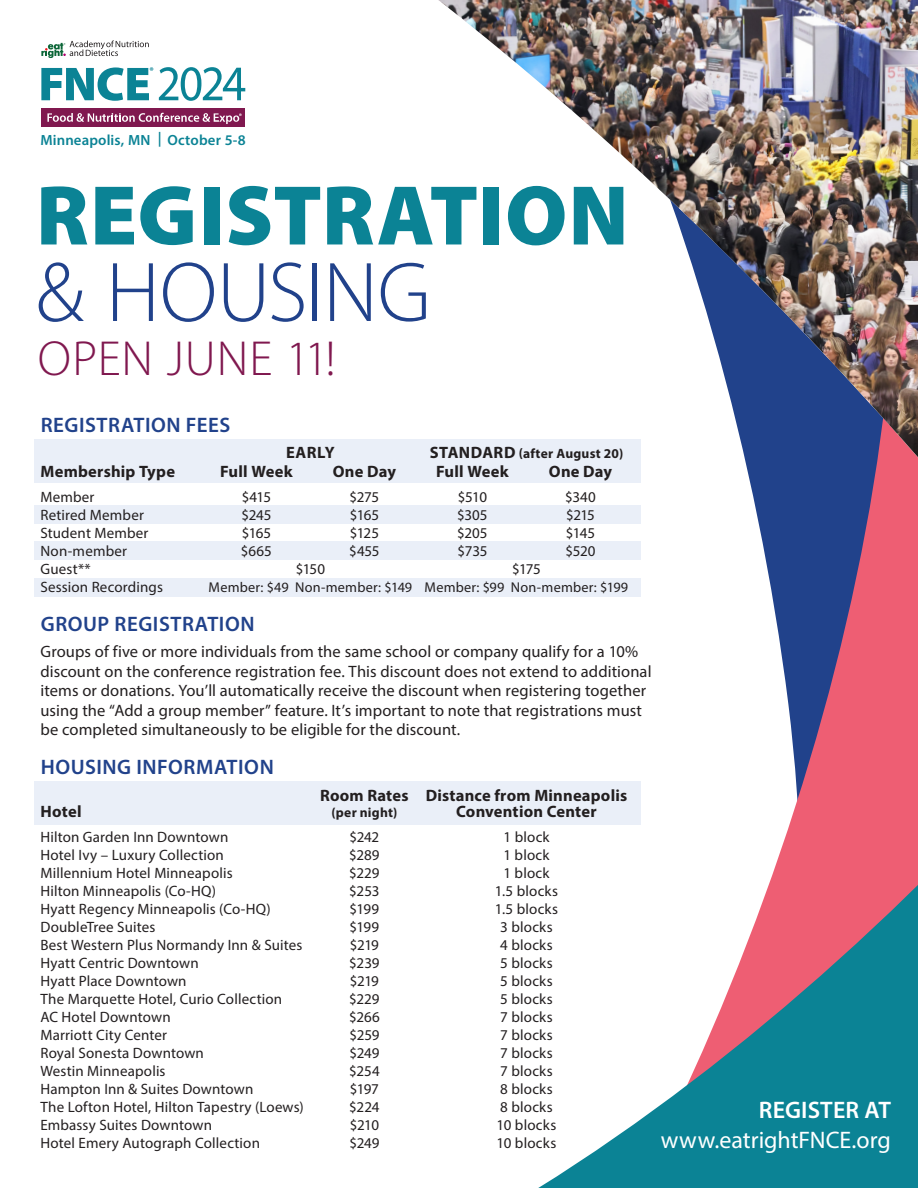
<style>
.page{position:relative;width:918px;height:1188px;background:#fff}
.page>*{position:absolute;margin:0;border:0;box-sizing:border-box;transform-origin:0 0}
.t1{font:900 85.5px/76.5px "Myriad Pro";letter-spacing:.01em;color:#0b8395}
.HEAD{font:300 49.5px "Myriad Pro";letter-spacing:.02em;color:#80184f}
.INTRO{font:24px/30px "Myriad Pro";color:#fff;text-align:right}
.SUBHEAD{font:600 21px "Myriad Pro";letter-spacing:.025em;color:#21428b}
.BODY{font:16.5px/19.5px "Myriad Pro";letter-spacing:.005em;color:#231f20}
.BODY-2{font:700 16.5px "Myriad Pro";letter-spacing:.01em;color:#231f20}
.BODY-3{font:15px "Myriad Pro";letter-spacing:.01em;color:#231f20}
.t2{font:600 14.85px "Myriad Pro";letter-spacing:.01em;color:#0b8395}
.BODY-4{font:14.25px "Myriad Pro";letter-spacing:.015em;color:#231f20}
.BODY-5{font:700 13.5px "Myriad Pro";letter-spacing:.02em;color:#231f20}
.s1{font-weight:300;color:#21428b}
.s2{font-size:16.5px}
.s3{font-weight:600}
</style>
<div class="page">
<div style="left:34px;top:542px;width:606px;height:18px;background:#eaeff8"></div>
<div style="left:34px;top:578px;width:606px;height:18px;background:#eaeff8"></div>
<div style="left:34px;top:781px;width:607px;height:44px;background:#eaeff8"></div>
<div style="left:34px;top:440px;width:607px;height:43px;background:#eaeff8"></div>
<div style="left:34px;top:506px;width:606px;height:18px;background:#eaeff8"></div>
<div style="left:41px;top:108px;width:204px;height:19px;background:#80184f"></div>
<svg style="left:47px;top:113px;width:195px;height:11px"></svg>
<svg style="left:41px;top:67px;width:112px;height:34px"></svg>
<svg style="left:159px;top:67px;width:86px;height:34px"></svg>
<svg style="left:41px;top:40px;width:108px;height:18px"></svg>
<svg style="left:538px;top:1017px;width:380px;height:171px;fill:#0b8395"></svg>
<svg style="left:314px;top:439px;width:604px;height:578px"></svg>
<img style="left:438px;top:0;width:480px;height:457px">
<p class="t2" style="left:40px;top:130px;width:207px">Minneapolis, MN | October 5-8</p>
<p class="t1" style="left:36px;top:174px;width:594px">REGISTRATION <span class="s1">&amp; HOUSING</span></p>
<p class="HEAD" style="left:38px;top:328px;width:299px">OPEN JUNE 11!</p>
<p class="SUBHEAD" style="left:41px;top:411px;width:191px">REGISTRATION FEES</p>
<p class="BODY-2" style="left:286px;top:442px;width:50px">EARLY</p>
<p class="BODY-5" style="left:430px;top:445px;width:195px"><span class="s2">STANDARD</span> (after August 20)</p>
<p class="BODY-2" style="left:40px;top:461px;width:136px">Membership Type</p>
<p class="BODY-2" style="left:220px;top:461px;width:74px">Full Week</p>
<p class="BODY-2" style="left:333px;top:461px;width:65px">One Day</p>
<p class="BODY-2" style="left:436px;top:461px;width:74px">Full Week</p>
<p class="BODY-2" style="left:549px;top:461px;width:65px">One Day</p>
<p class="BODY-3" style="left:40px;top:488px;width:56px">Member</p>
<p class="BODY-3" style="left:242px;top:488px;width:31px">$415</p>
<p class="BODY-3" style="left:350px;top:488px;width:31px">$275</p>
<p class="BODY-3" style="left:458px;top:488px;width:31px">$510</p>
<p class="BODY-3" style="left:565px;top:488px;width:32px">$340</p>
<p class="BODY-3" style="left:40px;top:506px;width:105px">Retired Member</p>
<p class="BODY-3" style="left:241px;top:506px;width:31px">$245</p>
<p class="BODY-3" style="left:350px;top:506px;width:31px">$165</p>
<p class="BODY-3" style="left:457px;top:506px;width:32px">$305</p>
<p class="BODY-3" style="left:566px;top:506px;width:31px">$215</p>
<p class="BODY-3" style="left:40px;top:524px;width:110px">Student Member</p>
<p class="BODY-3" style="left:242px;top:524px;width:31px">$165</p>
<p class="BODY-3" style="left:350px;top:524px;width:31px">$125</p>
<p class="BODY-3" style="left:457px;top:524px;width:32px">$205</p>
<p class="BODY-3" style="left:566px;top:524px;width:31px">$145</p>
<p class="BODY-3" style="left:40px;top:542px;width:88px">Non-member</p>
<p class="BODY-3" style="left:241px;top:542px;width:32px">$665</p>
<p class="BODY-3" style="left:349px;top:542px;width:32px">$455</p>
<p class="BODY-3" style="left:457px;top:542px;width:32px">$735</p>
<p class="BODY-3" style="left:565px;top:542px;width:32px">$520</p>
<p class="BODY-3" style="left:40px;top:560px;width:52px">Guest**</p>
<p class="BODY-3" style="left:296px;top:560px;width:31px">$150</p>
<p class="BODY-3" style="left:512px;top:560px;width:30px">$175</p>
<p class="BODY-3" style="left:40px;top:578px;width:124px">Session Recordings</p>
<p class="BODY-4" style="left:209px;top:579px;width:421px">Member: $49 Non-member: $149 Member: $99 Non-member: $199</p>
<p class="SUBHEAD" style="left:41px;top:611px;width:215px">GROUP REGISTRATION</p>
<p class="BODY" style="left:40px;top:642px;width:613px">Groups of five or more individuals from the same school or company qualify for a 10% discount on the conference registration fee. This discount does not extend to additional items or donations. You’ll automatically receive the discount when registering together using the “Add a group member” feature. It’s important to note that registrations must be completed simultaneously to be eligible for the discount.</p>
<p class="SUBHEAD" style="left:41px;top:754px;width:235px">HOUSING INFORMATION</p>
<p class="BODY-2" style="left:320px;top:784px;width:309px">Room Rates Distance from Minneapolis</p>
<p class="BODY-2" style="left:40px;top:801px;width:43px">Hotel</p>
<p class="BODY-5" style="left:332px;top:804px;width:67px">(per night)</p>
<p class="BODY-2" style="left:456px;top:801px;width:142px">Convention Center</p>
<p class="BODY-3" style="left:40px;top:828px;width:189px">Hilton Garden Inn Downtown</p>
<p class="BODY-3" style="left:350px;top:828px;width:31px">$242</p>
<p class="BODY-3" style="left:504px;top:828px;width:48px">1 block</p>
<p class="BODY-3" style="left:40px;top:846px;width:185px">Hotel Ivy – Luxury Collection</p>
<p class="BODY-3" style="left:349px;top:846px;width:32px">$289</p>
<p class="BODY-3" style="left:503px;top:846px;width:48px">1 block</p>
<p class="BODY-3" style="left:40px;top:864px;width:194px">Millennium Hotel Minneapolis</p>
<p class="BODY-3" style="left:349px;top:864px;width:32px">$229</p>
<p class="BODY-3" style="left:503px;top:864px;width:47px">1 block</p>
<p class="BODY-3" style="left:40px;top:882px;width:177px">Hilton Minneapolis (Co-HQ)</p>
<p class="BODY-3" style="left:349px;top:882px;width:32px">$253</p>
<p class="BODY-3" style="left:495px;top:882px;width:65px">1.5 blocks</p>
<p class="BODY-3" style="left:40px;top:900px;width:232px">Hyatt Regency Minneapolis (Co-HQ)</p>
<p class="BODY-3" style="left:350px;top:900px;width:31px">$199</p>
<p class="BODY-3" style="left:495px;top:900px;width:65px">1.5 blocks</p>
<p class="BODY-3" style="left:40px;top:918px;width:116px">DoubleTree Suites</p>
<p class="BODY-3" style="left:350px;top:918px;width:31px">$199</p>
<p class="BODY-3" style="left:500px;top:918px;width:54px">3 blocks</p>
<p class="BODY-3" style="left:40px;top:936px;width:263px">Best Western Plus Normandy Inn &amp; Suites</p>
<p class="BODY-3" style="left:350px;top:936px;width:31px">$219</p>
<p class="BODY-3" style="left:500px;top:936px;width:54px">4 blocks</p>
<p class="BODY-3" style="left:40px;top:954px;width:160px">Hyatt Centric Downtown</p>
<p class="BODY-3" style="left:349px;top:954px;width:32px">$239</p>
<p class="BODY-3" style="left:500px;top:954px;width:54px">5 blocks</p>
<p class="BODY-3" style="left:40px;top:972px;width:148px">Hyatt Place Downtown</p>
<p class="BODY-3" style="left:350px;top:972px;width:31px">$219</p>
<p class="BODY-3" style="left:500px;top:972px;width:54px">5 blocks</p>
<p class="BODY-3" style="left:40px;top:990px;width:243px">The Marquette Hotel, Curio Collection</p>
<p class="BODY-3" style="left:349px;top:990px;width:32px">$229</p>
<p class="BODY-3" style="left:500px;top:990px;width:54px">5 blocks</p>
<p class="BODY-3" style="left:40px;top:1008px;width:132px">AC Hotel Downtown</p>
<p class="BODY-3" style="left:349px;top:1008px;width:32px">$266</p>
<p class="BODY-3" style="left:500px;top:1008px;width:54px">7 blocks</p>
<p class="BODY-3" style="left:40px;top:1026px;width:128px">Marriott City Center</p>
<p class="BODY-3" style="left:349px;top:1026px;width:32px">$259</p>
<p class="BODY-3" style="left:500px;top:1026px;width:54px">7 blocks</p>
<p class="BODY-3" style="left:40px;top:1044px;width:165px">Royal Sonesta Downtown</p>
<p class="BODY-3" style="left:349px;top:1044px;width:32px">$249</p>
<p class="BODY-3" style="left:500px;top:1044px;width:54px">7 blocks</p>
<p class="BODY-3" style="left:40px;top:1062px;width:127px">Westin Minneapolis</p>
<p class="BODY-3" style="left:349px;top:1062px;width:32px">$254</p>
<p class="BODY-3" style="left:500px;top:1062px;width:54px">7 blocks</p>
<p class="BODY-3" style="left:40px;top:1080px;width:214px">Hampton Inn &amp; Suites Downtown</p>
<p class="BODY-3" style="left:350px;top:1080px;width:31px">$197</p>
<p class="BODY-3" style="left:500px;top:1080px;width:54px">8 blocks</p>
<p class="BODY-3" style="left:40px;top:1098px;width:265px">The Lofton Hotel, Hilton Tapestry (Loews)</p>
<p class="BODY-3" style="left:349px;top:1098px;width:32px">$224</p>
<p class="BODY-3" style="left:500px;top:1098px;width:54px">8 blocks</p>
<p class="BODY-3" style="left:40px;top:1116px;width:173px">Embassy Suites Downtown</p>
<p class="BODY-3" style="left:350px;top:1116px;width:31px">$210</p>
<p class="BODY-3" style="left:497px;top:1116px;width:61px">10 blocks</p>
<p class="BODY-3" style="left:40px;top:1134px;width:221px">Hotel Emery Autograph Collection</p>
<p class="BODY-3" style="left:349px;top:1134px;width:32px">$249</p>
<p class="BODY-3" style="left:497px;top:1134px;width:61px">10 blocks</p>
<p class="INTRO" style="left:661px;top:1094px;width:232px"><span class="s3">REGISTER AT </span>www.eatrightFNCE.org</p>
</div>
